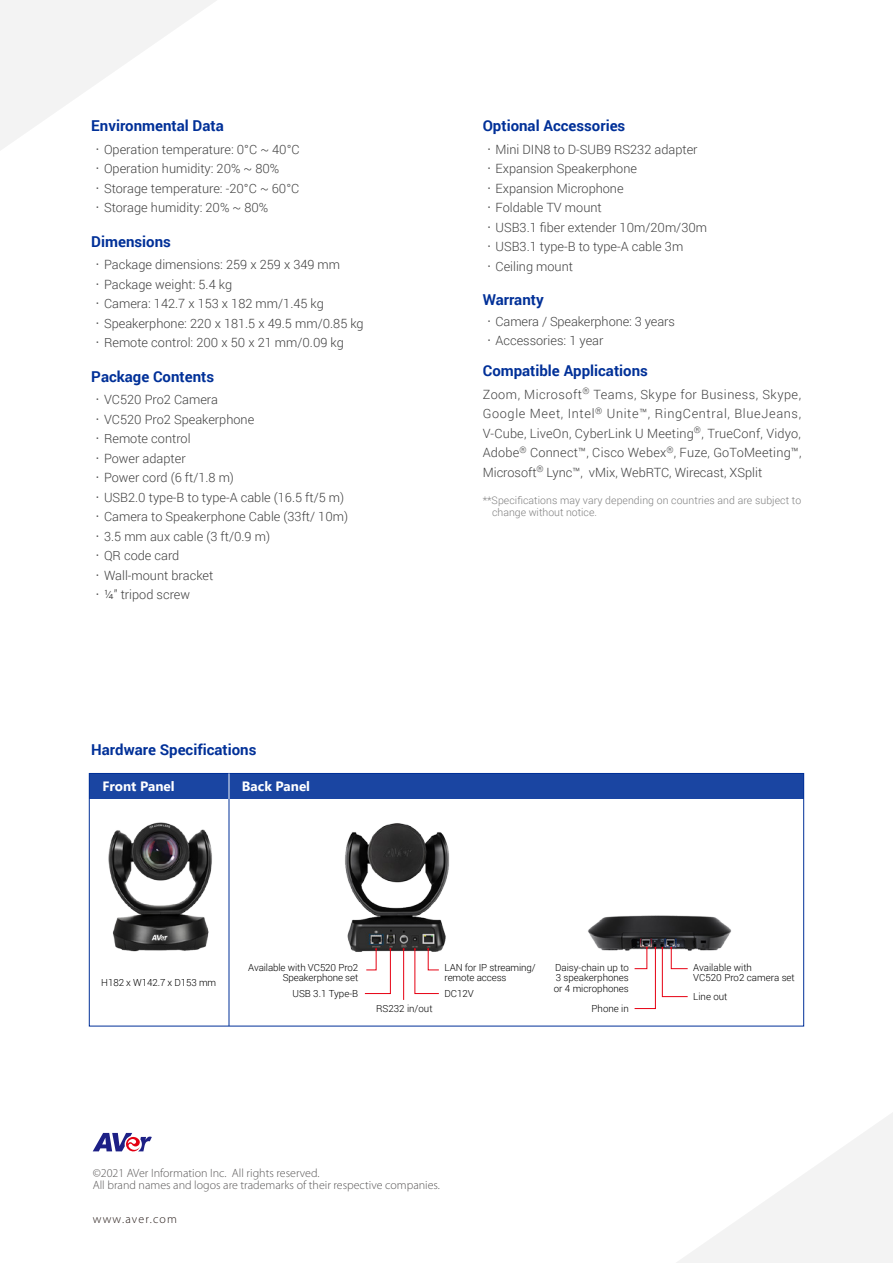
<style>
.page{position:relative;width:893px;height:1263px;background:#fff}
.page>*{position:absolute;margin:0;border:0;box-sizing:border-box;transform-origin:0 0}
.t1{font:700 15px "Roboto";color:#003098}
.t2{font:700 13.5px "Segoe UI";color:#fff}
.t3{font:300 12.75px/19.5px "Roboto";color:#404040}
.t4{font:300 12px/12px "Myriad Pro";color:#595757}
.t5{font:300 12px "Myriad Pro";letter-spacing:.1em;color:#231815}
.t6{font:300 10.5px/12px "Roboto";letter-spacing:.005em;color:#808080}
.t7{font:300 9.75px/10.5px "Roboto";color:#000}
.s1{font-family:"Adobe Ming Std"}
</style>
<div class="page">
<svg style="left:0;top:0;width:216px;height:150px"></svg>
<svg style="left:677px;top:1113px;width:216px;height:150px"></svg>
<div style="left:89px;top:773px;width:715px;height:26px;background:#1a45a2"></div>
<svg style="left:93px;top:1133px;width:59px;height:19px"></svg>
<hr style="left:229px;top:773px;width:1px;height:253px;background:#003098">
<svg style="left:229px;top:773px;width:1px;height:26px"></svg>
<img style="left:588px;top:915px;width:144px;height:36px">
<img style="left:345px;top:823px;width:104px;height:147px">
<img style="left:88px;top:806px;width:142px;height:153px">
<svg style="left:634px;top:947px;width:54px;height:62px"></svg>
<svg style="left:364px;top:948px;width:27px;height:46px"></svg>
<hr style="left:403px;top:949px;width:1px;height:51px;background:#e60012">
<svg style="left:414px;top:948px;width:25px;height:46px"></svg>
<p class="t1" style="left:91px;top:115px;width:134px">Environmental Data</p>
<p class="t3" style="left:91px;top:139px;width:210px"><span class="s1">．</span>Operation temperature: 0°C ~ 40°C<span class="s1">．</span>Operation humidity: 20% ~ 80%<span class="s1">．</span>Storage temperature: -20°C ~ 60°C<span class="s1">．</span>Storage humidity: 20% ~ 80%</p>
<p class="t1" style="left:91px;top:231px;width:81px">Dimensions</p>
<p class="t3" style="left:91px;top:254px;width:274px"><span class="s1">．</span>Package dimensions: 259 x 259 x 349 mm<span class="s1">．</span>Package weight: 5.4 kg<br><span class="s1">．</span>Camera: 142.7 x 153 x 182 mm/1.45 kg<span class="s1">．</span>Speakerphone: 220 x 181.5 x 49.5 mm/0.85 kg<span class="s1">．</span>Remote control: 200 x 50 x 21 mm/0.09 kg</p>
<p class="t1" style="left:91px;top:366px;width:124px">Package Contents</p>
<p class="t3" style="left:91px;top:389px;width:258px"><span class="s1">．</span>VC520 Pro2 Camera<br><span class="s1">．</span>VC520 Pro2 Speakerphone<br><span class="s1">．</span>Remote control<br><span class="s1">．</span>Power adapter<br><span class="s1">．</span>Power cord (6 ft/1.8 m)<br><span class="s1">．</span>USB2.0 type-B to type-A cable (16.5 ft/5 m)<span class="s1">．</span>Camera to Speakerphone Cable (33ft/ 10m)<span class="s1">．</span>3.5 mm aux cable (3 ft/0.9 m)<br><span class="s1">．</span>QR code card<br><span class="s1">．</span>Wall-mount bracket<br><span class="s1">．</span>¼” tripod screw</p>
<p class="t1" style="left:91px;top:739px;width:167px">Hardware Specifications</p>
<p class="t2" style="left:102px;top:773px;width:74px">Front Panel</p>
<p class="t2" style="left:242px;top:773px;width:70px">Back Panel</p>
<p class="t1" style="left:483px;top:115px;width:144px">Optional Accessories</p>
<p class="t3" style="left:483px;top:139px;width:226px"><span class="s1">．</span>Mini DIN8 to D-SUB9 RS232 adapter<span class="s1">．</span>Expansion Speakerphone<span class="s1">．</span>Expansion Microphone<br><span class="s1">．</span>Foldable TV mount<br><span class="s1">．</span>USB3.1 fiber extender 10m/20m/30m<span class="s1">．</span>USB3.1 type-B to type-A cable 3m<span class="s1">．</span>Ceiling mount</p>
<p class="t1" style="left:483px;top:289px;width:62px">Warranty</p>
<p class="t3" style="left:483px;top:312px;width:194px;line-height:18.8px"><span class="s1">．</span>Camera / Speakerphone: 3 years<span class="s1">．</span>Accessories: 1 year</p>
<p class="t1" style="left:483px;top:360px;width:167px">Compatible Applications</p>
<p class="t3" style="left:483px;top:384px;width:320px;text-align:justify">Zoom, Microsoft<sup>®</sup> Teams, Skype for Business, Skype, Google Meet, Intel<sup>®</sup> Unite™, RingCentral, BlueJeans, V-Cube, LiveOn, CyberLink U Meeting<sup>®</sup>, TrueConf, Vidyo, Adobe<sup>®</sup> Connect™, Cisco Webex<sup>®</sup>, Fuze, GoToMeeting™, Microsoft<sup>®</sup> Lync™, vMix, WebRTC, Wirecast, XSplit</p>
<p class="t6" style="left:492px;top:494px;width:311px;text-indent:-9px">**Specifications may vary depending on countries and are subject to change without notice.</p>
<p class="t7" style="left:101px;top:977px;width:116px">H182 x W142.7 x D153 mm</p>
<p class="t7" style="left:248px;top:962px;width:111px;text-align:right">Available with VC520 Pro2<br>Speakerphone set</p>
<p class="t7" style="left:292px;top:987px;width:67px">USB 3.1 Type-B</p>
<p class="t7" style="left:376px;top:1002px;width:58px">RS232 in/out</p>
<p class="t7" style="left:444px;top:962px;width:93px">LAN for IP streaming/ remote access</p>
<p class="t7" style="left:444px;top:987px;width:31px">DC12V</p>
<p class="t7" style="left:554px;top:961px;width:77px;text-align:justify">Daisy-chain up to 3 speakerphones or 4 microphones</p>
<p class="t7" style="left:592px;top:1002px;width:39px">Phone in</p>
<p class="t7" style="left:693px;top:961px;width:103px">Available with<br>VC520 Pro2 camera set</p>
<p class="t7" style="left:693px;top:991px;width:36px">Line out</p>
<p class="t4" style="left:93px;top:1167px;width:349px">©2021 AVer Information Inc. All rights reserved.<br>All brand names and logos are trademarks of their respective companies.</p>
<p class="t5" style="left:93px;top:1212px;width:86px">www.aver.com</p>
</div>
